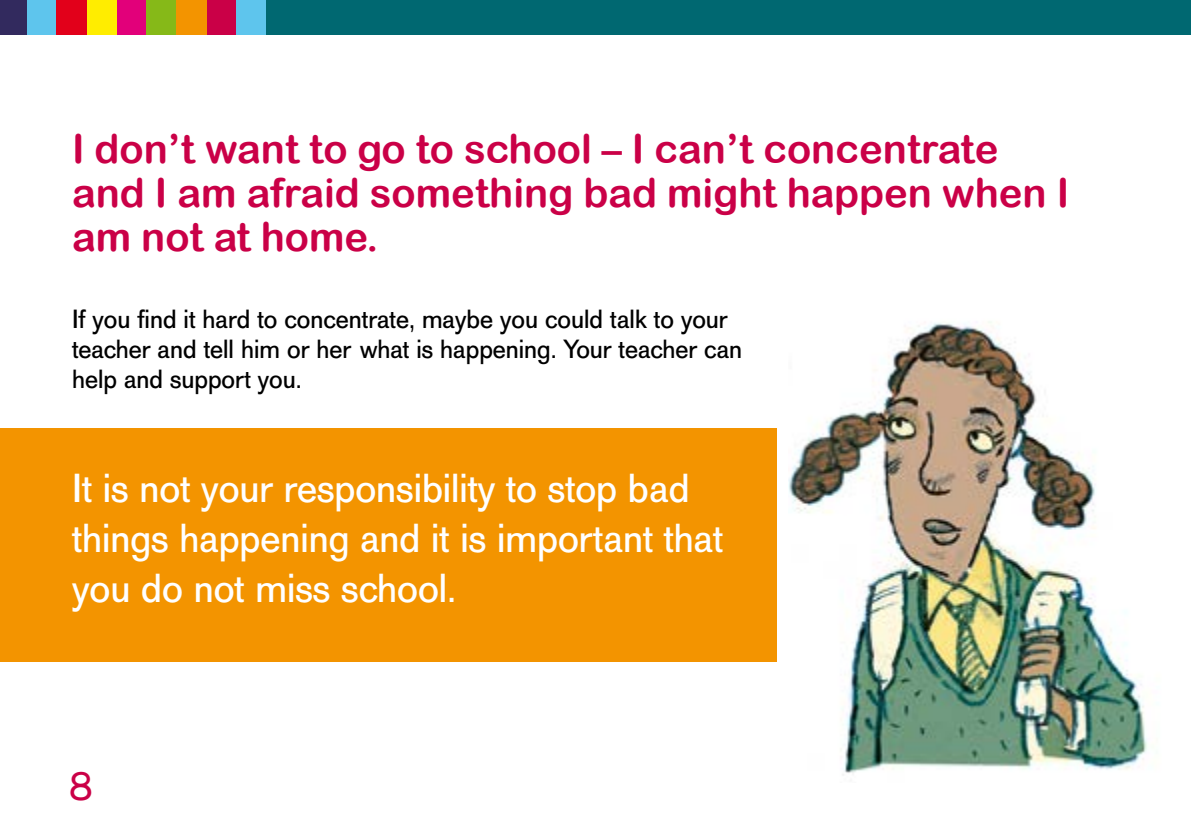
<style>
.page{position:relative;width:1191px;height:840px;background:#fff}
.page>*{position:absolute;margin:0;border:0;box-sizing:border-box;transform-origin:0 0}
.t1{font:40px/44px "Arial Rounded MT Bold";color:#ca0047}
.t2{font:40px/50px "AG Old Face";color:#fff}
.t3{font:40px "AG Old Face";color:#ca0047}
.t4{font:26px/30px "AG Old Face";color:#000}
</style>
<div class="page">
<div style="left:296px;top:0;width:895px;height:35px;background:#006871"></div>
<div style="left:0;top:428px;width:777px;height:233px;background:#f39400"></div>
<img style="left:788px;top:322px;width:359px;height:453px">
<div style="left:0;top:0;width:29px;height:35px;background:#322a5e"></div>
<div style="left:27px;top:0;width:31px;height:35px;background:#5ec5ed"></div>
<div style="left:56px;top:0;width:31px;height:35px;background:#e2001a"></div>
<div style="left:87px;top:0;width:30px;height:35px;background:#ffed00"></div>
<div style="left:117px;top:0;width:31px;height:35px;background:#e2007a"></div>
<div style="left:146px;top:0;width:31px;height:35px;background:#86b918"></div>
<div style="left:177px;top:0;width:31px;height:35px;background:#f39400"></div>
<div style="left:207px;top:0;width:31px;height:35px;background:#ca0047"></div>
<div style="left:237px;top:0;width:30px;height:35px;background:#5ec5ed"></div>
<div style="left:266px;top:0;width:30px;height:35px;background:#006871"></div>
<h1 class="t1" style="left:72px;top:126px;width:998px">I don’t want to go to school – I can’t concentrate and I am afraid something bad might happen when I am not at home.</h1>
<p class="t4" style="left:72px;top:304px;width:671px">If you find it hard to concentrate, maybe you could talk to your teacher and tell him or her what is happening. Your teacher can help and support you.</p>
<h1 class="t2" style="left:72px;top:463px;width:652px">It is not your responsibility to stop bad things happening and it is important that you do not miss school.</h1>
<h1 class="t3" style="left:68px;top:762px;width:26px">8</h1>
</div>
